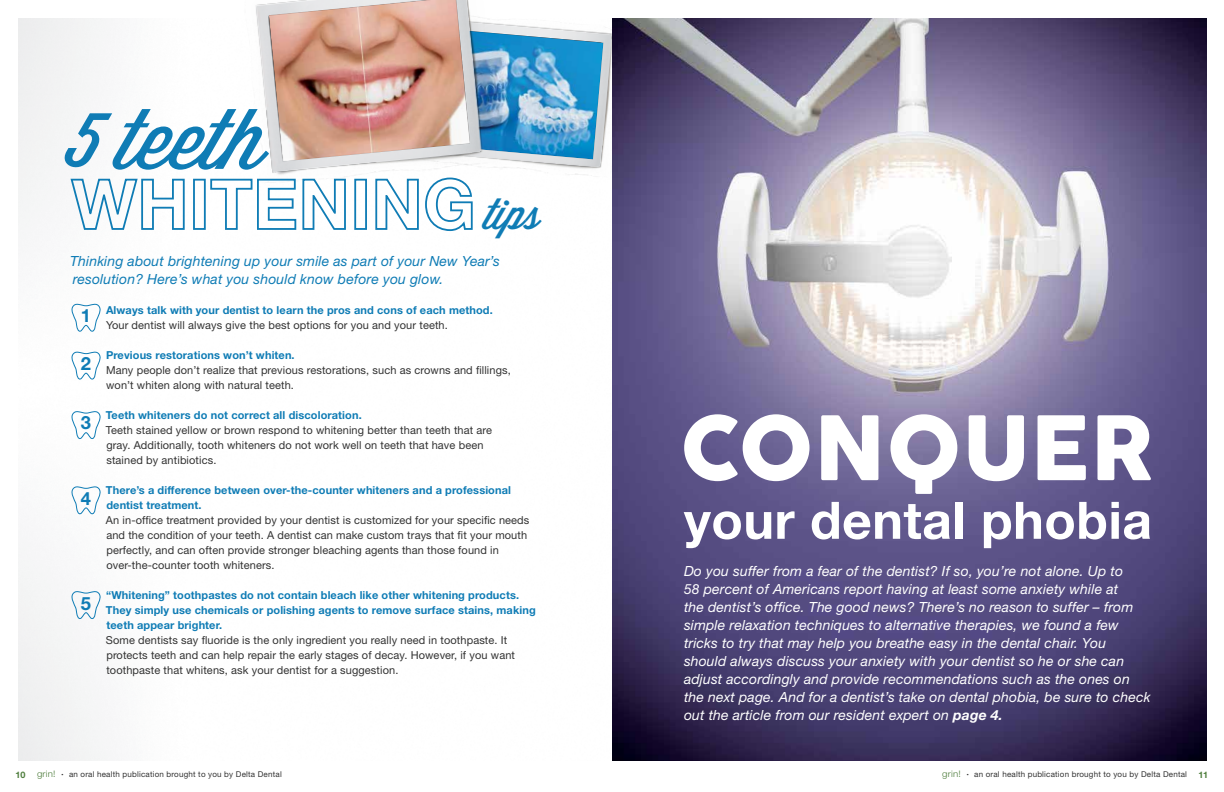
<style>
.page{position:relative;width:1224px;height:792px;background:#fff}
.page>*{position:absolute;margin:0;border:0;box-sizing:border-box;transform-origin:0 0}
.t1{font:87.4px "COCOGOOSE";letter-spacing:.01em;color:#fff}
.t2{font:83.1px "Wisdom Script AI";color:#0f7cb5}
.t3{font:700 51.7px "Helvetica Neue LT Std";letter-spacing:.01em;color:#fff}
.t4{font:42.5px "Wisdom Script AI";color:#0f7cb5}
.t5{font:700 18.3px "Helvetica Neue LT Std";color:#0f7cb5}
.t6{font:italic 14px/18px "Helvetica Neue LT Std";letter-spacing:.01em;color:#fff}
.t7{font:italic 14px/18px "Helvetica Neue LT Std";letter-spacing:.01em;color:#0f7cb5}
.t8{font:11px/15px "Helvetica Neue LT Std";letter-spacing:.01em;color:#323232}
.t9{font:700 11px/15px "Helvetica Neue LT Std";letter-spacing:.01em;color:#0f7cb5}
.t10{font:300 9px "Helvetica Neue LT Std";letter-spacing:.025em;color:#4e7d3c;scale:1.07 1}
.t11{font:700 9px "Helvetica Neue LT Std";color:#4e7d3c}
.t12{font:8px "Helvetica Neue LT Std";letter-spacing:.025em;color:#323232}
.s1{font-weight:700}
.s2{font-size:4px}
</style>
<div class="page">
<img style="left:612px;top:18px;width:594px;height:742px">
<img style="left:499px;top:18px;width:127px;height:162px">
<img style="left:246px;top:3px;width:253px;height:176px">
<img style="left:268px;top:0;width:337px;height:162px">
<svg style="left:71px;top:300px;width:30px;height:32px"></svg>
<svg style="left:71px;top:351px;width:30px;height:29px"></svg>
<svg style="left:71px;top:411px;width:30px;height:29px"></svg>
<svg style="left:71px;top:588px;width:30px;height:32px"></svg>
<svg style="left:71px;top:483px;width:30px;height:33px"></svg>
<svg style="left:69px;top:177px;width:116px;height:54px"></svg>
<div style="left:193px;top:179px;width:13px;height:51px;border:2px solid #0f7cb5"></div>
<svg style="left:210px;top:178px;width:137px;height:52px"></svg>
<div style="left:354px;top:179px;width:13px;height:51px;border:2px solid #0f7cb5"></div>
<svg style="left:374px;top:177px;width:100px;height:55px"></svg>
<h2 class="t2" style="left:72px;top:75px;width:195px">5 teeth</h2>
<h3 class="t4" style="left:485px;top:182px;width:57px">tips</h3>
<p class="t7" style="left:70px;top:252px;width:431px">Thinking about brightening up your smile as part of your New Year’s resolution? Here’s what you should know before you glow.</p>
<p class="t9" style="left:106px;top:303px;width:388px">Always talk with your dentist to learn the pros and cons of each method.</p>
<p class="t8" style="left:106px;top:318px;width:343px">Your dentist will always give the best options for you and your teeth.</p>
<p class="t9" style="left:106px;top:348px;width:190px">Previous restorations won’t whiten.</p>
<p class="t8" style="left:106px;top:363px;width:406px">Many people don’t realize that previous restorations, such as crowns and fillings, won’t whiten along with natural teeth.</p>
<p class="t9" style="left:106px;top:408px;width:257px">Teeth whiteners do not correct all discoloration.</p>
<p class="t8" style="left:106px;top:423px;width:388px">Teeth stained yellow or brown respond to whitening better than teeth that are gray. Additionally, tooth whiteners do not work well on teeth that have been stained by antibiotics.</p>
<p class="t9" style="left:106px;top:483px;width:407px">There’s a difference between over-the-counter whiteners and a professional dentist treatment.</p>
<p class="t8" style="left:106px;top:513px;width:425px">An in-office treatment provided by your dentist is customized for your specific needs and the condition of your teeth. A dentist can make custom trays that fit your mouth perfectly, and can often provide stronger bleaching agents than those found in over-the-counter tooth whiteners.</p>
<p class="t9" style="left:106px;top:588px;width:431px">“Whitening” toothpastes do not contain bleach like other whitening products.<br>They simply use chemicals or polishing agents to remove surface stains, making teeth appear brighter.</p>
<p class="t8" style="left:106px;top:633px;width:411px">Some dentists say fluoride is the only ingredient you really need in toothpaste. It protects teeth and can help repair the early stages of decay. However, if you want toothpaste that whitens, ask your dentist for a suggestion.</p>
<h3 class="t5" style="left:81px;top:304px;width:12px">1</h3>
<h3 class="t5" style="left:81px;top:352px;width:12px">2</h3>
<h3 class="t5" style="left:81px;top:411px;width:12px">3</h3>
<h3 class="t5" style="left:81px;top:487px;width:12px">4</h3>
<h3 class="t5" style="left:81px;top:592px;width:12px">5</h3>
<h1 class="t1" style="left:680px;top:383px;width:474px">CONQUER</h1>
<h3 class="t3" style="left:684px;top:488px;width:470px">your dental phobia</h3>
<p class="t6" style="left:684px;top:562px;width:468px">Do you suffer from a fear of the dentist? If so, you’re not alone. Up to<br>58 percent of Americans report having at least some anxiety while at<br>the dentist’s office. The good news? There’s no reason to suffer – from simple relaxation techniques to alternative therapies, we found a few tricks to try that may help you breathe easy in the dental chair. You should always discuss your anxiety with your dentist so he or she can adjust accordingly and provide recommendations such as the ones on the next page. And for a dentist’s take on dental phobia, be sure to check out the article from our resident expert on <span class="s1">page 4.</span></p>
<p class="t11" style="left:15px;top:769px;width:12px">10</p>
<p class="t10" style="left:37px;top:769px;width:19px">grin!</p>
<p class="t12" style="left:62px;top:770px;width:222px"><span class="s2">•</span> an oral health publication brought to you by Delta Dental</p>
<p class="t10" style="left:942px;top:769px;width:19px">grin!</p>
<p class="t12" style="left:967px;top:770px;width:222px"><span class="s2">•</span> an oral health publication brought to you by Delta Dental</p>
<p class="t11" style="left:1198px;top:769px;width:11px">11</p>
</div>
